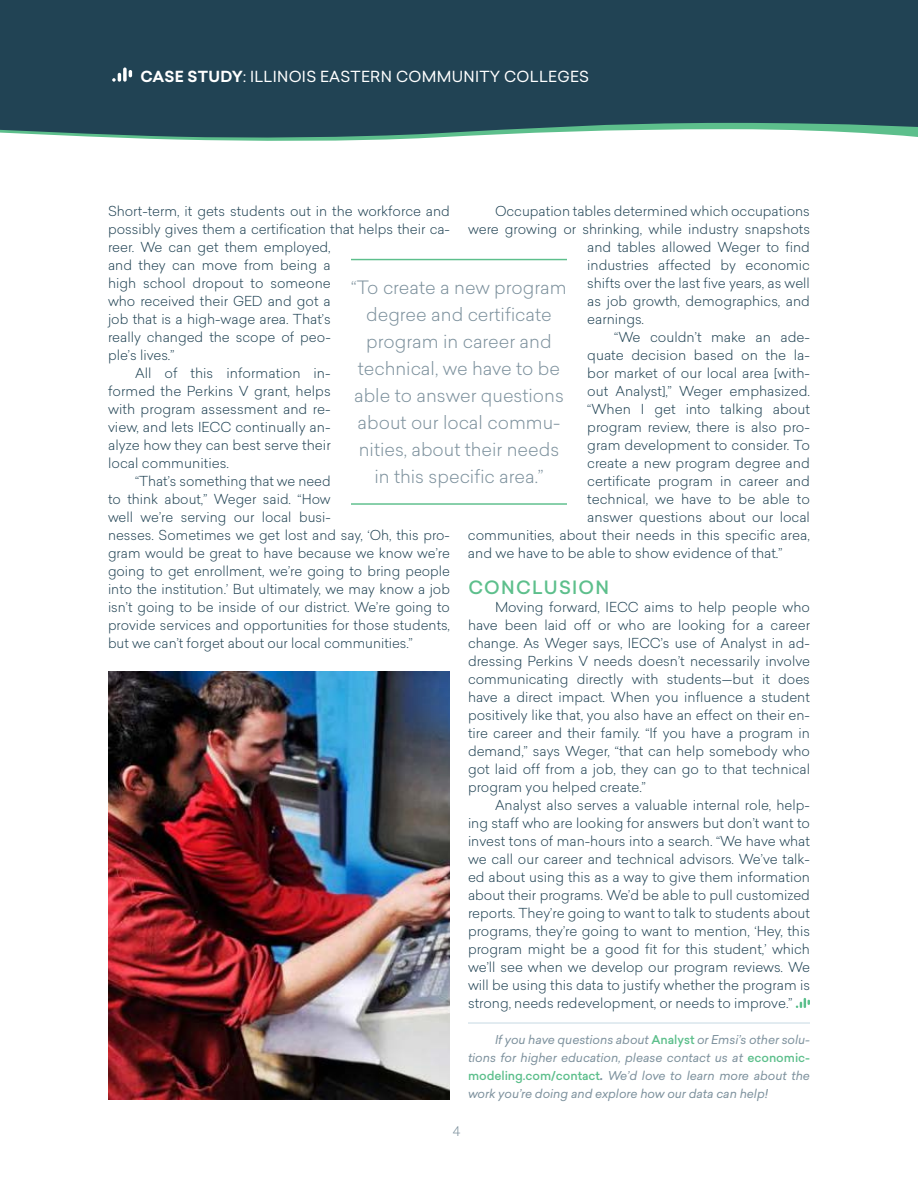
<style>
.page{position:relative;width:918px;height:1188px;background:#fff}
.page>*{position:absolute;margin:0;border:0;box-sizing:border-box;transform-origin:0 0}
.t1{font:300 18px/27px "Sailec";color:#7d919d;text-align:center}
.t2{font:500 18px "Sailec";letter-spacing:.07em;color:#5dbf8c}
.t3{font:15px "Sailec";letter-spacing:.02em;color:#fff}
.t4{font:300 13.5px/18px "Sailec";color:#214354;text-align:justify}
.t5{font:300 13.05px "Sailec";color:#7d919d}
.t6{font:italic 12px/18px "Sailec";letter-spacing:-.005em;color:#7d919d;text-align:justify}
.s1{font-weight:700}
.s2{font-weight:500;font-style:normal;color:#5dbf8c}
</style>
<div class="page">
<hr style="left:468px;top:1022px;width:342px;height:2px;background:#d8e5ec">
<svg style="left:796px;top:998px;width:14px;height:10px"></svg>
<img style="left:108px;top:672px;width:342px;height:427px">
<hr style="left:351px;top:259px;width:216px;height:1px;background:#5dbf8c">
<hr style="left:351px;top:503px;width:216px;height:2px;background:#5dbf8c">
<svg style="left:130px;top:138px;width:294px;height:3px"></svg>
<div style="left:0;top:0;width:918px;height:138px;background:#214354"></div>
<svg style="left:123px;top:68px;width:4px;height:14px"></svg>
<svg style="left:112px;top:73px;width:9px;height:9px"></svg>
<svg style="left:129px;top:70px;width:3px;height:7px"></svg>
<p class="t3" style="left:141px;top:66px;width:450px"><span class="s1">CASE STUDY</span>: ILLINOIS EASTERN COMMUNITY COLLEGES</p>
<p class="t4" style="left:108px;top:202px;width:343px">Short-term, it gets students out in the workforce and</p>
<p class="t4" style="left:108px;top:220px;width:344px">possibly gives them a certification that helps their ca-</p>
<p class="t4" style="left:108px;top:238px;width:224px">reer. We can get them employed,</p>
<p class="t4" style="left:108px;top:256px;width:224px">and they can move from being a</p>
<p class="t4" style="left:108px;top:274px;width:224px">high school dropout to someone</p>
<p class="t4" style="left:108px;top:292px;width:224px">who received their GED and got a</p>
<p class="t4" style="left:108px;top:310px;width:224px">job that is a high-wage area. That’s</p>
<p class="t4" style="left:108px;top:328px;width:224px">really changed the scope of peo-</p>
<p class="t4" style="left:108px;top:346px;width:68px">ple’s lives.”</p>
<p class="t4" style="left:135px;top:364px;width:197px">All of this information in-</p>
<p class="t4" style="left:108px;top:382px;width:224px">formed the Perkins V grant, helps</p>
<p class="t4" style="left:108px;top:400px;width:224px">with program assessment and re-</p>
<p class="t4" style="left:108px;top:418px;width:224px">view, and lets IECC continually an-</p>
<p class="t4" style="left:108px;top:436px;width:224px">alyze how they can best serve their</p>
<p class="t4" style="left:108px;top:454px;width:122px">local communities.</p>
<p class="t4" style="left:135px;top:472px;width:197px">“That’s something that we need</p>
<p class="t4" style="left:108px;top:490px;width:224px">to think about,” Weger said. “How</p>
<p class="t4" style="left:108px;top:508px;width:224px">well we’re serving our local busi-</p>
<p class="t4" style="left:108px;top:526px;width:344px">nesses. Sometimes we get lost and say, ‘Oh, this pro-</p>
<p class="t4" style="left:108px;top:544px;width:344px">gram would be great to have because we know we’re</p>
<p class="t4" style="left:108px;top:562px;width:344px">going to get enrollment, we’re going to bring people</p>
<p class="t4" style="left:108px;top:580px;width:343px">into the institution.’ But ultimately, we may know a job</p>
<p class="t4" style="left:108px;top:598px;width:344px">isn’t going to be inside of our district. We’re going to</p>
<p class="t4" style="left:108px;top:616px;width:343px">provide services and opportunities for those students,</p>
<p class="t4" style="left:108px;top:634px;width:306px">but we can’t forget about our local communities.”</p>
<p class="t4" style="left:495px;top:202px;width:316px">Occupation tables determined which occupations</p>
<p class="t4" style="left:468px;top:220px;width:344px">were growing or shrinking, while industry snapshots</p>
<p class="t4" style="left:587px;top:238px;width:224px">and tables allowed Weger to find</p>
<p class="t4" style="left:587px;top:256px;width:224px">industries affected by economic</p>
<p class="t4" style="left:587px;top:274px;width:224px">shifts over the last five years, as well</p>
<p class="t4" style="left:587px;top:292px;width:224px">as job growth, demographics, and</p>
<p class="t4" style="left:587px;top:310px;width:58px">earnings.</p>
<p class="t4" style="left:614px;top:328px;width:197px">“We couldn’t make an ade-</p>
<p class="t4" style="left:587px;top:346px;width:224px">quate decision based on the la-</p>
<p class="t4" style="left:587px;top:364px;width:224px">bor market of our local area [with-</p>
<p class="t4" style="left:587px;top:382px;width:224px">out Analyst],” Weger emphasized.</p>
<p class="t4" style="left:587px;top:400px;width:224px">“When I get into talking about</p>
<p class="t4" style="left:587px;top:418px;width:224px">program review, there is also pro-</p>
<p class="t4" style="left:587px;top:436px;width:224px">gram development to consider. To</p>
<p class="t4" style="left:587px;top:454px;width:224px">create a new program degree and</p>
<p class="t4" style="left:587px;top:472px;width:224px">certificate program in career and</p>
<p class="t4" style="left:587px;top:490px;width:224px">technical, we have to be able to</p>
<p class="t4" style="left:587px;top:508px;width:224px">answer questions about our local</p>
<p class="t4" style="left:468px;top:526px;width:343px">communities, about their needs in this specific area,</p>
<p class="t4" style="left:468px;top:544px;width:316px">and we have to be able to show evidence of that.”</p>
<h1 class="t2" style="left:468px;top:575px;width:142px">CONCLUSION</h1>
<p class="t4" style="left:468px;top:598px;width:344px;text-indent:27px">Moving forward, IECC aims to help people who have been laid off or who are looking for a career change. As Weger says, IECC’s use of Analyst in ad&shy;dressing Perkins V needs doesn’t necessarily involve communicating directly with students—but it does have a direct impact. When you influence a student positively like that, you also have an effect on their en&shy;tire career and their family. “If you have a program in demand,” says Weger, “that can help somebody who got laid off from a job, they can go to that technical program you helped create.”</p>
<p class="t4" style="left:468px;top:796px;width:344px;text-indent:27px">Analyst also serves a valuable internal role, help&shy;ing staff who are looking for answers but don’t want to invest tons of man-hours into a search. “We have what we call our career and technical advisors. We’ve talk&shy;ed about using this as a way to give them information about their programs. We’d be able to pull customized reports. They’re going to want to talk to students about programs, they’re going to want to mention, ‘Hey, this program might be a good fit for this student,’ which we’ll see when we develop our program reviews. We will be using this data to justify whether the program is strong, needs redevelopment, or needs to improve.”</p>
<p class="t6" style="left:468px;top:1030px;width:344px;text-indent:27px">If you have questions about <span class="s2">Analyst</span> or Emsi’s other solu&shy;tions for higher education, please contact us at <span class="s2">economic&shy;modeling.com/contact</span><span class="s1">.</span> We’d love to learn more about the work you’re doing and explore how our data can help!</p>
<h1 class="t1" style="left:351px;top:273px;width:217px">“To create a new program degree and certificate program in career and technical, we have to be able to answer questions about our local commu&shy;nities, about their needs in this specific area.”</h1>
<p class="t5" style="left:453px;top:1122px;width:9px">4</p>
</div>
